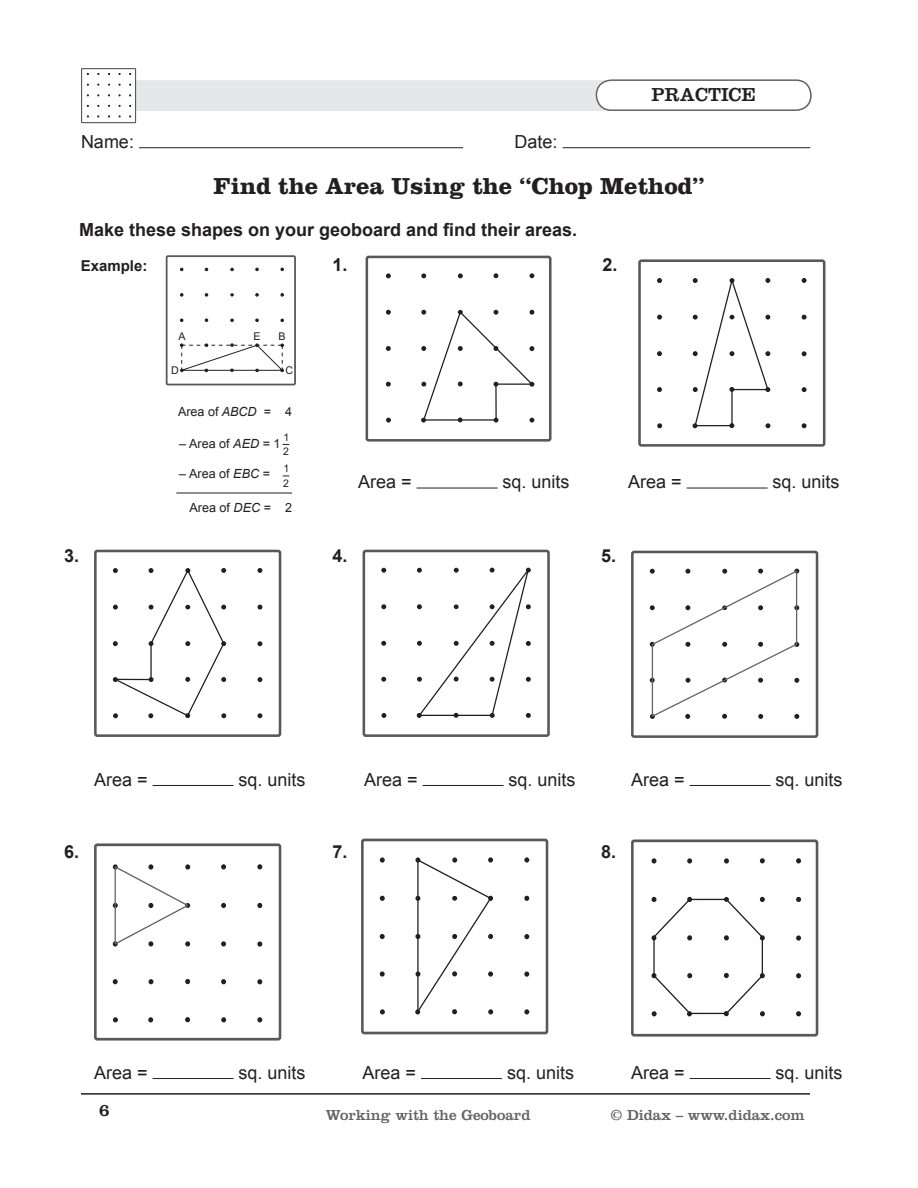
<style>
.page{position:relative;width:918px;height:1188px;background:#fff}
.page>*{position:absolute;margin:0;border:0;box-sizing:border-box;transform-origin:0 0}
.t1{font:700 24px "Clarendon";color:#231f20}
.t2{font:19.5px "Clarendon";color:#231f20}
.t3{font:18px "Arial";color:#231f20}
.t4{font:700 18px "Arial";color:#231f20}
.t5{font:18px "Clarendon";color:#231f20}
.t6{font:15px "Clarendon";color:#636366}
.t7{font:700 15px "Arial";color:#231f20}
.t8{font:12.6px "Arial";color:#231f20}
.t9{font:10.65px "Arial";color:#231f20}
.t10{font:10.5px/14.7px "Arial";color:#231f20}
.s1{font-style:italic}
</style>
<div class="page">
<div style="left:94px;top:80px;width:718px;height:31px;background:#e6e7e9;border-radius:15px"></div>
<div style="left:596px;top:80px;width:215px;height:30px;background:#fff;border-radius:15px"></div>
<div style="left:596px;top:79px;width:216px;height:32px;border:2px solid #636366;border-radius:15px"></div>
<hr style="left:139px;top:147px;width:324px;height:1px;background:#231f20">
<hr style="left:563px;top:147px;width:247px;height:1px;background:#231f20">
<hr style="left:81px;top:1093px;width:729px;height:2px;background:#231f20">
<div style="left:82px;top:69px;width:54px;height:54px;background:#fff"></div>
<div style="left:81px;top:68px;width:55px;height:55px;border:1px solid #57585a"></div>
<div style="left:366px;top:256px;width:186px;height:186px;border:3px solid #57585a;border-radius:2px"></div>
<svg style="left:386px;top:273px;width:5px;height:5px"></svg>
<svg style="left:421px;top:273px;width:5px;height:5px"></svg>
<svg style="left:458px;top:273px;width:5px;height:5px"></svg>
<svg style="left:494px;top:273px;width:4px;height:5px"></svg>
<svg style="left:529px;top:273px;width:5px;height:5px"></svg>
<svg style="left:386px;top:310px;width:5px;height:5px"></svg>
<svg style="left:386px;top:346px;width:5px;height:5px"></svg>
<svg style="left:386px;top:382px;width:5px;height:5px"></svg>
<svg style="left:386px;top:418px;width:5px;height:5px"></svg>
<svg style="left:421px;top:309px;width:114px;height:114px"></svg>
<div style="left:638px;top:259px;width:187px;height:188px;border:3px solid #57585a;border-radius:2px"></div>
<svg style="left:657px;top:278px;width:5px;height:5px"></svg>
<svg style="left:802px;top:278px;width:5px;height:5px"></svg>
<svg style="left:657px;top:315px;width:5px;height:5px"></svg>
<svg style="left:801px;top:314px;width:6px;height:6px"></svg>
<svg style="left:657px;top:351px;width:5px;height:5px"></svg>
<svg style="left:802px;top:351px;width:5px;height:5px"></svg>
<svg style="left:657px;top:387px;width:5px;height:5px"></svg>
<svg style="left:802px;top:387px;width:5px;height:5px"></svg>
<svg style="left:657px;top:423px;width:5px;height:5px"></svg>
<svg style="left:802px;top:423px;width:5px;height:5px"></svg>
<svg style="left:693px;top:278px;width:77px;height:150px"></svg>
<hr style="left:417px;top:488px;width:81px;height:1px;background:#231f20">
<hr style="left:687px;top:488px;width:81px;height:1px;background:#231f20">
<div style="left:94px;top:550px;width:187px;height:187px;border:3px solid #57585a;border-radius:2px"></div>
<svg style="left:257px;top:568px;width:5px;height:5px"></svg>
<svg style="left:257px;top:604px;width:6px;height:6px"></svg>
<svg style="left:257px;top:641px;width:5px;height:5px"></svg>
<svg style="left:257px;top:677px;width:5px;height:5px"></svg>
<svg style="left:257px;top:713px;width:5px;height:5px"></svg>
<svg style="left:113px;top:568px;width:113px;height:150px"></svg>
<div style="left:363px;top:550px;width:187px;height:187px;border:3px solid #57585a;border-radius:2px"></div>
<svg style="left:381px;top:568px;width:5px;height:5px"></svg>
<svg style="left:381px;top:604px;width:5px;height:5px"></svg>
<svg style="left:381px;top:641px;width:5px;height:5px"></svg>
<svg style="left:381px;top:677px;width:5px;height:5px"></svg>
<svg style="left:381px;top:713px;width:5px;height:5px"></svg>
<svg style="left:417px;top:568px;width:114px;height:150px"></svg>
<div style="left:631px;top:551px;width:187px;height:187px;border:3px solid #57585a;border-radius:2px"></div>
<svg style="left:650px;top:569px;width:150px;height:150px"></svg>
<hr style="left:153px;top:785px;width:81px;height:1px;background:#231f20">
<hr style="left:423px;top:785px;width:81px;height:1px;background:#231f20">
<hr style="left:690px;top:785px;width:81px;height:1px;background:#231f20">
<div style="left:94px;top:843px;width:187px;height:198px;border:3px solid #57585a;border-radius:2px"></div>
<svg style="left:221px;top:864px;width:5px;height:5px"></svg>
<svg style="left:257px;top:864px;width:5px;height:5px"></svg>
<svg style="left:221px;top:903px;width:5px;height:5px"></svg>
<svg style="left:257px;top:902px;width:6px;height:6px"></svg>
<svg style="left:221px;top:941px;width:5px;height:5px"></svg>
<svg style="left:257px;top:942px;width:5px;height:5px"></svg>
<svg style="left:113px;top:979px;width:5px;height:5px"></svg>
<svg style="left:149px;top:979px;width:4px;height:5px"></svg>
<svg style="left:185px;top:979px;width:5px;height:5px"></svg>
<svg style="left:221px;top:979px;width:5px;height:5px"></svg>
<svg style="left:257px;top:979px;width:5px;height:5px"></svg>
<svg style="left:113px;top:1017px;width:5px;height:5px"></svg>
<svg style="left:148px;top:1017px;width:5px;height:5px"></svg>
<svg style="left:185px;top:1017px;width:5px;height:5px"></svg>
<svg style="left:221px;top:1017px;width:5px;height:5px"></svg>
<svg style="left:257px;top:1017px;width:5px;height:5px"></svg>
<svg style="left:113px;top:864px;width:77px;height:82px"></svg>
<div style="left:361px;top:839px;width:187px;height:195px;border:3px solid #57585a;border-radius:2px"></div>
<svg style="left:380px;top:858px;width:5px;height:5px"></svg>
<svg style="left:524px;top:857px;width:5px;height:6px"></svg>
<svg style="left:380px;top:896px;width:5px;height:5px"></svg>
<svg style="left:524px;top:895px;width:6px;height:6px"></svg>
<svg style="left:380px;top:934px;width:5px;height:5px"></svg>
<svg style="left:524px;top:934px;width:5px;height:5px"></svg>
<svg style="left:380px;top:971px;width:5px;height:6px"></svg>
<svg style="left:524px;top:972px;width:5px;height:5px"></svg>
<svg style="left:380px;top:1009px;width:5px;height:5px"></svg>
<svg style="left:524px;top:1009px;width:5px;height:5px"></svg>
<svg style="left:415px;top:857px;width:78px;height:157px"></svg>
<div style="left:631px;top:840px;width:187px;height:197px;border:3px solid #57585a;border-radius:2px"></div>
<svg style="left:652px;top:858px;width:5px;height:6px"></svg>
<svg style="left:687px;top:858px;width:5px;height:6px"></svg>
<svg style="left:724px;top:858px;width:5px;height:6px"></svg>
<svg style="left:760px;top:858px;width:5px;height:5px"></svg>
<svg style="left:796px;top:858px;width:5px;height:5px"></svg>
<svg style="left:796px;top:896px;width:5px;height:6px"></svg>
<svg style="left:796px;top:935px;width:5px;height:6px"></svg>
<svg style="left:796px;top:973px;width:5px;height:5px"></svg>
<svg style="left:796px;top:1011px;width:5px;height:5px"></svg>
<svg style="left:651px;top:897px;width:114px;height:119px"></svg>
<hr style="left:153px;top:1078px;width:81px;height:1px;background:#231f20">
<hr style="left:421px;top:1078px;width:81px;height:1px;background:#231f20">
<hr style="left:690px;top:1078px;width:81px;height:1px;background:#231f20">
<hr style="left:176px;top:493px;width:116px;height:1px;background:#231f20">
<div style="left:166px;top:255px;width:130px;height:130px;border:2px solid #57585a"></div>
<svg style="left:230px;top:268px;width:4px;height:3px"></svg>
<svg style="left:255px;top:268px;width:4px;height:3px"></svg>
<svg style="left:180px;top:293px;width:3px;height:4px"></svg>
<svg style="left:205px;top:293px;width:3px;height:4px"></svg>
<svg style="left:230px;top:293px;width:4px;height:3px"></svg>
<svg style="left:255px;top:293px;width:4px;height:4px"></svg>
<svg style="left:280px;top:293px;width:4px;height:4px"></svg>
<svg style="left:230px;top:319px;width:4px;height:3px"></svg>
<svg style="left:255px;top:319px;width:4px;height:3px"></svg>
<svg style="left:180px;top:343px;width:104px;height:30px"></svg>
<p class="t3" style="left:81px;top:130px;width:55px">Name:</p>
<p class="t3" style="left:514px;top:130px;width:45px">Date:</p>
<p class="t2" style="left:652px;top:83px;width:106px">PRACTICE</p>
<h1 class="t1" style="left:214px;top:172px;width:492px">Find the Area Using the “Chop Method”</h1>
<p class="t4" style="left:79px;top:218px;width:500px">Make these shapes on your geoboard and find their areas.</p>
<p class="t7" style="left:81px;top:256px;width:68px">Example:</p>
<p class="t4" style="left:333px;top:253px;width:17px">1.</p>
<p class="t4" style="left:603px;top:253px;width:17px">2.</p>
<p class="t9" style="left:178px;top:329px;width:9px">A</p>
<p class="t9" style="left:253px;top:329px;width:9px">E</p>
<p class="t9" style="left:279px;top:329px;width:9px">B</p>
<p class="t9" style="left:171px;top:363px;width:9px">D</p>
<p class="t9" style="left:286px;top:363px;width:9px">C</p>
<p class="t8" style="left:178px;top:404px;width:116px">Area of <span class="s1">ABCD</span> = 4</p>
<p class="t8" style="left:179px;top:435px;width:103px">– Area of <span class="s1">AED</span> = 1</p>
<p class="t10" style="left:283px;top:430px;width:8px">1<br>2</p>
<p class="t8" style="left:179px;top:465px;width:92px">– Area of <span class="s1">EBC</span> =</p>
<p class="t10" style="left:283px;top:461px;width:8px">1<br>2</p>
<p class="t8" style="left:189px;top:500px;width:104px">Area of <span class="s1">DEC</span> = 2</p>
<p class="t3" style="left:358px;top:470px;width:55px">Area =</p>
<p class="t3" style="left:503px;top:470px;width:69px">sq. units</p>
<p class="t3" style="left:628px;top:470px;width:55px">Area =</p>
<p class="t3" style="left:773px;top:470px;width:69px">sq. units</p>
<p class="t4" style="left:64px;top:543px;width:17px">3.</p>
<p class="t4" style="left:333px;top:543px;width:17px">4.</p>
<p class="t4" style="left:601px;top:543px;width:17px">5.</p>
<p class="t3" style="left:94px;top:768px;width:55px">Area =</p>
<p class="t3" style="left:239px;top:768px;width:69px">sq. units</p>
<p class="t3" style="left:364px;top:768px;width:55px">Area =</p>
<p class="t3" style="left:509px;top:768px;width:69px">sq. units</p>
<p class="t3" style="left:631px;top:768px;width:55px">Area =</p>
<p class="t3" style="left:776px;top:768px;width:69px">sq. units</p>
<p class="t4" style="left:64px;top:839px;width:17px">6.</p>
<p class="t4" style="left:333px;top:839px;width:17px">7.</p>
<p class="t4" style="left:601px;top:839px;width:17px">8.</p>
<p class="t3" style="left:94px;top:1061px;width:55px">Area =</p>
<p class="t3" style="left:239px;top:1061px;width:69px">sq. units</p>
<p class="t3" style="left:363px;top:1061px;width:55px">Area =</p>
<p class="t3" style="left:507px;top:1061px;width:69px">sq. units</p>
<p class="t3" style="left:631px;top:1061px;width:55px">Area =</p>
<p class="t3" style="left:776px;top:1061px;width:69px">sq. units</p>
<p class="t5" style="left:99px;top:1100px;width:12px">6</p>
<p class="t6" style="left:326px;top:1106px;width:206px">Working with the Geoboard</p>
<p class="t6" style="left:610px;top:1106px;width:196px">© Didax – www.didax.com</p>
</div>
